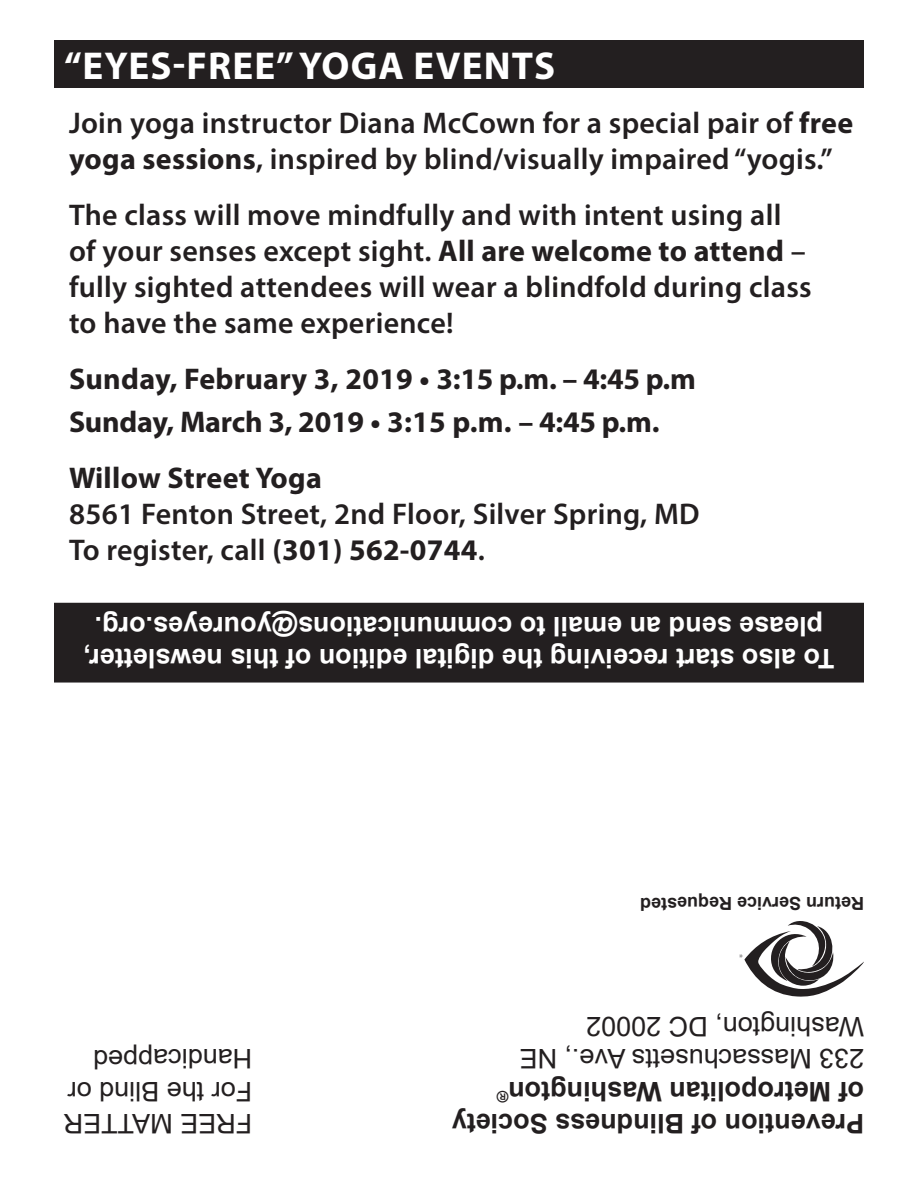
<style>
.page{position:relative;width:918px;height:1188px;background:#fff}
.page>*{position:absolute;margin:0;border:0;box-sizing:border-box;transform-origin:0 0}
.t1{font:700 39px "Myriad Pro";letter-spacing:.03em;color:#fff}
.t2{font:600 30px/36px "Myriad Pro";letter-spacing:.01em;color:#231f20}
.t3{font:700 30px "Myriad Pro";letter-spacing:-.005em;color:#231f20}
.t4{font:700 27px/32.4px "Arial";color:#fff;text-align:center}
.t5{font:27px/32.4px "Arial";color:#231f20}
.t6{font:700 27px/32.4px "Arial";color:#231f20}
.t7{font:700 18px "Arial";color:#231f20}
.s1{font-weight:700}
</style>
<div class="page">
<div style="left:55px;top:604px;width:808px;height:78px;background:#231f20"></div>
<div style="left:54px;top:603px;width:810px;height:80px;border:2px solid #231f20"></div>
<svg style="left:739px;top:921px;width:125px;height:76px"></svg>
<div style="left:54px;top:40px;width:810px;height:48px;background:#231f20"></div>
<p class="t1" style="left:64px;top:41px;width:492px">“EYES-FREE” YOGA EVENTS</p>
<p class="t2" style="left:69px;top:104px;width:786px">Join yoga instructor Diana McCown for a special pair of <span class="s1">free yoga sessions</span>, inspired by blind/visually impaired “yogis.”</p>
<p class="t2" style="left:69px;top:196px;width:744px">The class will move mindfully and with intent using all of your senses except sight. <span class="s1">All are welcome to attend</span> – fully sighted attendees will wear a blindfold during class to have the same experience!</p>
<p class="t3" style="left:69px;top:359px;width:628px">Sunday, February 3, 2019 • 3:15 p.m. – 4:45 p.m</p>
<p class="t3" style="left:69px;top:402px;width:592px">Sunday, March 3, 2019 • 3:15 p.m. – 4:45 p.m.</p>
<p class="t2" style="left:69px;top:459px;width:632px"><span class="s1">Willow Street Yoga<br></span>8561 Fenton Street, 2nd Floor, Silver Spring, MD<br>To register, call <span class="s1">(301) 562-0744</span>.</p>
<p class="t4" style="left:835px;top:674px;width:753px;rotate:-180deg">To also start receiving the digital edition of this newsletter, please send an email to communications@youreyes.org.</p>
<p class="t7" style="left:864px;top:916px;width:226px;rotate:180deg">Return Service Requested</p>
<p class="t5" style="left:252px;top:1108px;width:186px;rotate:180deg">For the Blind or<br>Handicapped</p>
<p class="t5" style="left:252px;top:1140px;width:190px;rotate:180deg">FREE MATTER</p>
<p class="t5" style="left:864px;top:1043px;width:280px;rotate:180deg">Washington, DC 20002</p>
<p class="t5" style="left:864px;top:1075px;width:346px;rotate:180deg">233 Massachusetts Ave., NE</p>
<p class="t6" style="left:864px;top:1139px;width:414px;rotate:180deg">Prevention of Blindness Society of Metropolitan Washington<sup>®</sup></p>
</div>
